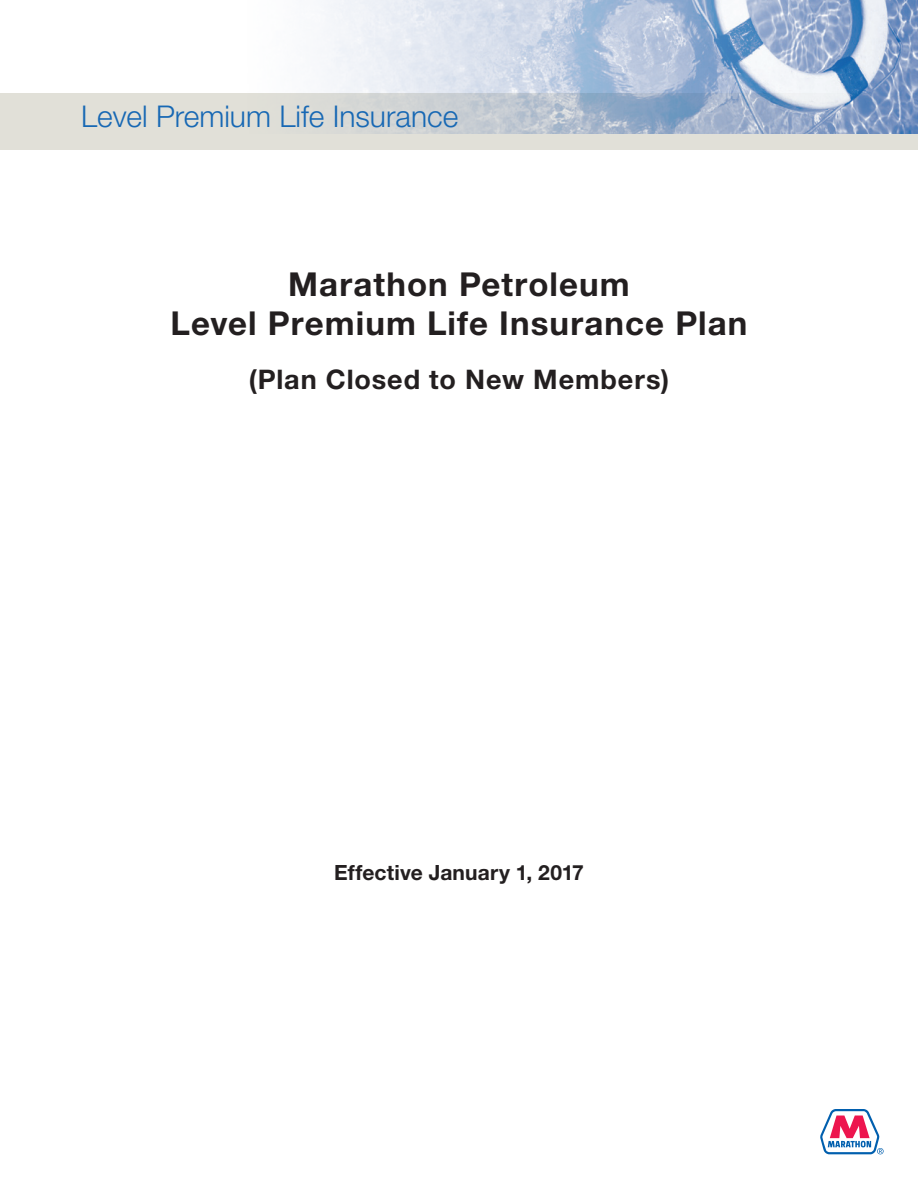
<style>
.page{position:relative;width:918px;height:1188px;background:#fff}
.page>*{position:absolute;margin:0;border:0;box-sizing:border-box;transform-origin:0 0}
.Cover_Head{font:700 33px "Helvetica Neue";letter-spacing:.035em;color:#231f20}
.t1{font:300 30px "Helvetica Neue";color:#1768b4}
.Cover_Head-2{font:700 27px "Helvetica Neue";letter-spacing:.035em;color:#231f20}
.Cover_Date{font:700 21px "Helvetica Neue";letter-spacing:.005em;color:#231f20}
</style>
<div class="page">
<div style="left:0;top:93px;width:918px;height:57px;background:#e1e0d8"></div>
<img style="left:321px;top:0;width:597px;height:133px">
<svg style="left:820px;top:1109px;width:64px;height:46px"></svg>
<p class="t1" style="left:81px;top:98px;width:379px">Level Premium Life Insurance</p>
<p class="Cover_Head" style="left:288px;top:264px;width:343px">Marathon Petroleum</p>
<p class="Cover_Head" style="left:171px;top:303px;width:578px">Level Premium Life Insurance Plan</p>
<p class="Cover_Head-2" style="left:249px;top:363px;width:422px">(Plan Closed to New Members)</p>
<p class="Cover_Date" style="left:334px;top:860px;width:251px">Effective January 1, 2017</p>
</div>
